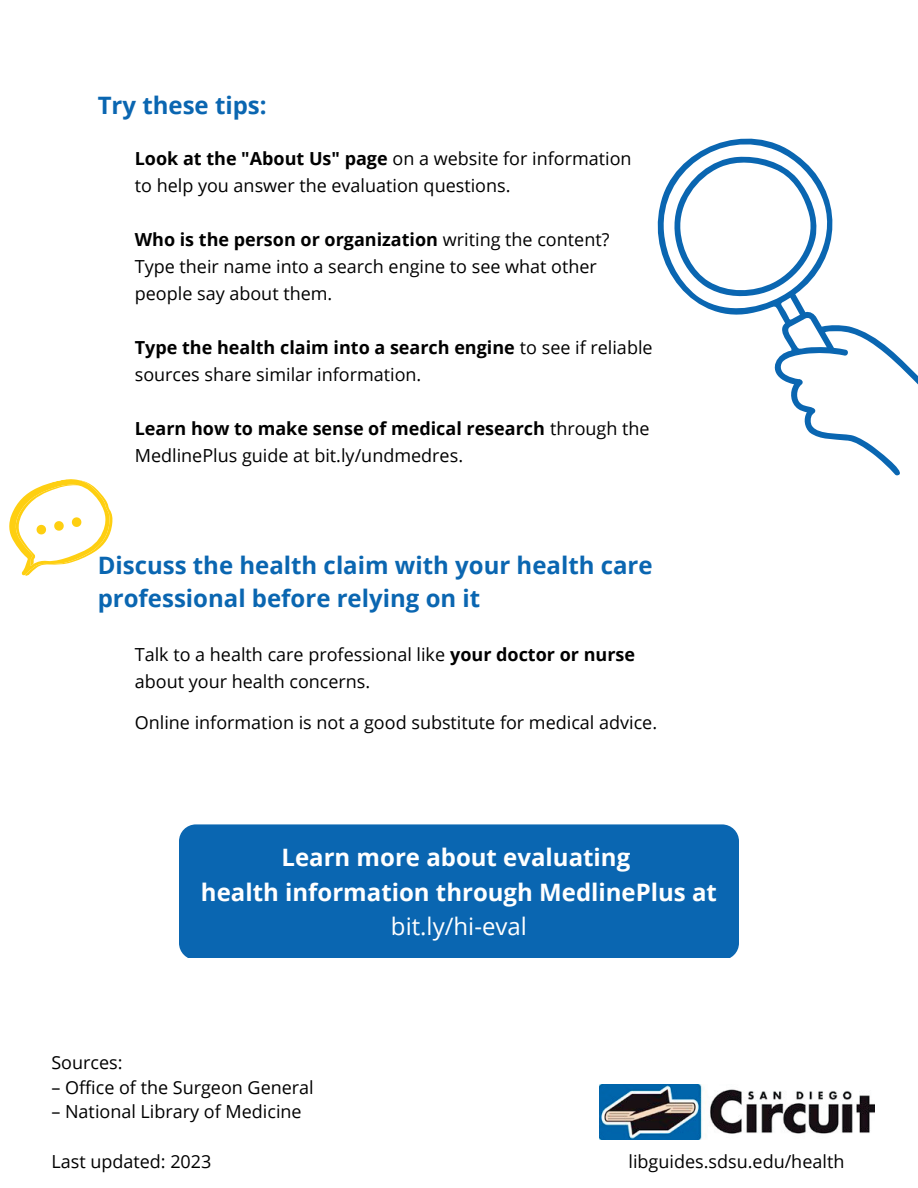
<style>
.page{position:relative;width:918px;height:1188px;background:#fff}
.page>*{position:absolute;margin:0;border:0;box-sizing:border-box;transform-origin:0 0}
.t1{font:700 24px/32.7px "Open Sans";color:#0a66b1}
.t2{font:700 24px/34.8px "Open Sans";color:#fff;text-align:center}
.t3{font:24px "Open Sans";color:#fff}
.t4{font:18px/27px "Open Sans";color:#000}
.s1{font-weight:700}
</style>
<div class="page">
<div style="left:179px;top:824px;width:559px;height:134px;background:#0a66b1"></div>
<svg style="left:657px;top:138px;width:261px;height:338px"></svg>
<svg style="left:667px;top:155px;width:152px;height:143px"></svg>
<svg style="left:9px;top:479px;width:104px;height:97px"></svg>
<img style="left:600px;top:1084px;width:274px;height:55px">
<h1 class="t1" style="left:98px;top:88px;width:171px">Try these tips:</h1>
<p class="t4" style="left:135px;top:145px;width:498px"><span class="s1">Look at the "About Us" page</span> on a website for information to help you answer the evaluation questions.</p>
<p class="t4" style="left:135px;top:226px;width:476px"><span class="s1">Who is the person or organization</span> writing the content?<br>Type their name into a search engine to see what other people say about them.</p>
<p class="t4" style="left:135px;top:334px;width:519px"><span class="s1">Type the health claim into a search engine</span> to see if reliable sources share similar information.</p>
<p class="t4" style="left:135px;top:415px;width:516px"><span class="s1">Learn how to make sense of medical research</span> through the<br>MedlinePlus guide at bit.ly/undmedres.</p>
<h1 class="t1" style="left:98px;top:549px;width:556px">Discuss the health claim with your health care professional before relying on it</h1>
<p class="t4" style="left:135px;top:641px;width:502px">Talk to a health care professional like <span class="s1">your doctor or nurse </span>about your health concerns.</p>
<p class="t4" style="left:135px;top:708px;width:524px">Online information is not a good substitute for medical advice.</p>
<h1 class="t2" style="left:201px;top:839px;width:518px">Learn more about evaluating<br>health information through MedlinePlus at</h1>
<h1 class="t3" style="left:391px;top:910px;width:137px">bit.ly/hi-eval</h1>
<p class="t4" style="left:51px;top:1048px;width:73px">Sources:</p>
<p class="t4" style="left:51px;top:1073px;width:264px">– Office of the Surgeon General</p>
<p class="t4" style="left:51px;top:1098px;width:252px">– National Library of Medicine</p>
<p class="t4" style="left:51px;top:1147px;width:162px">Last updated: 2023</p>
<p class="t4" style="left:629px;top:1147px;width:217px">libguides.sdsu.edu/health</p>
</div>
